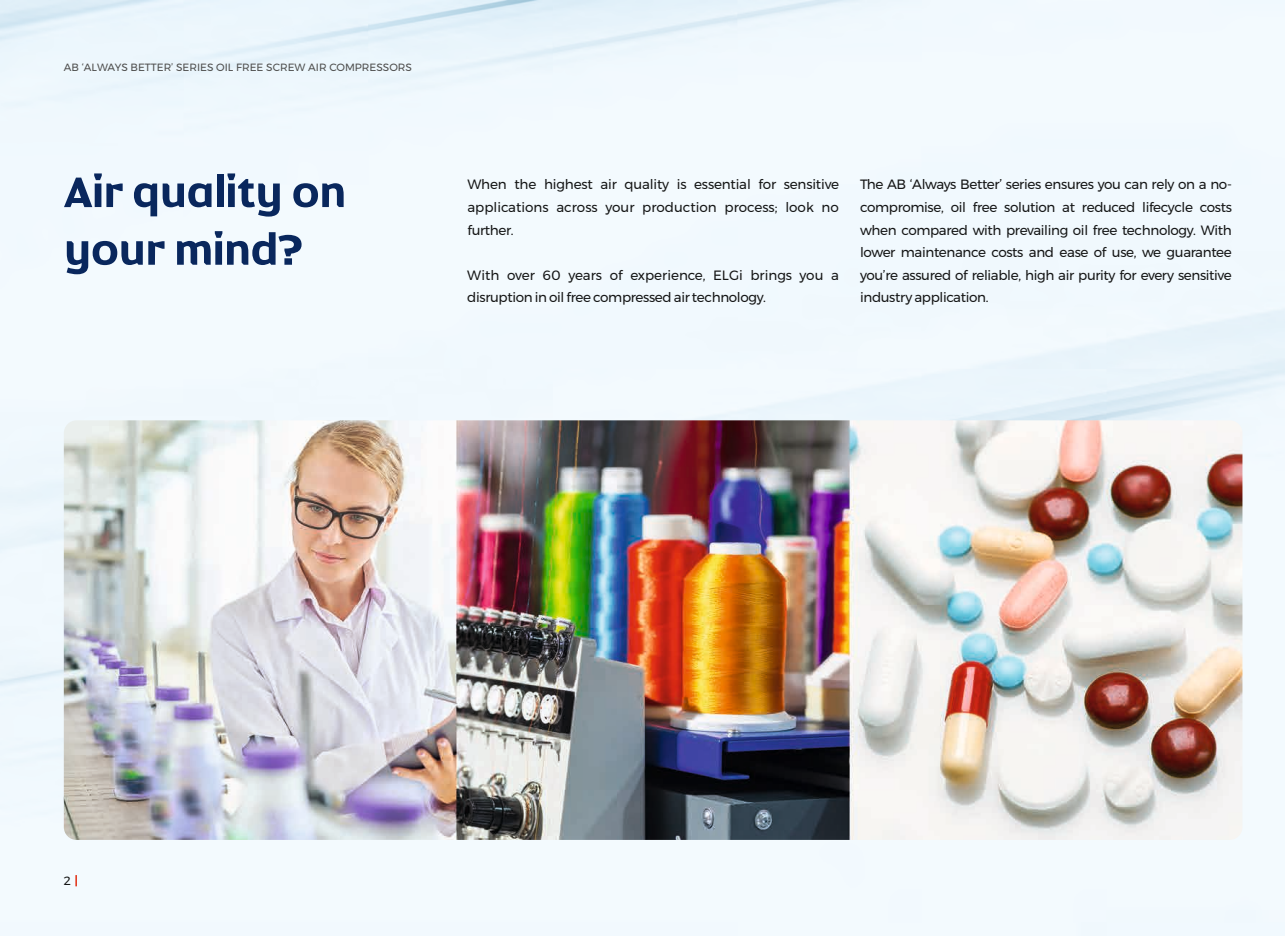
<style>
.page{position:relative;width:1285px;height:936px;background:#fff}
.page>*{position:absolute;margin:0;border:0;box-sizing:border-box;transform-origin:0 0}
.t1{font:700 57.45px/57.6px "Dynasty";color:#09275d}
.t2{font:13.5px/22.6px "Montserrat";letter-spacing:-.025em;color:#151616;text-align:justify}
.t3{font:12px "Montserrat";color:#151616}
.t4{font:10.5px "Montserrat";color:#4e4e4d}
</style>
<div class="page">
<div style="left:0;top:0;width:1284px;height:935px;background:#f2f9fe"></div>
<svg style="left:75px;top:875px;width:2px;height:11px"></svg>
<img style="left:64px;top:420px;width:1178px;height:419px;border-radius:13px">
<p class="t4" style="left:64px;top:60px;width:349px">AB ‘ALWAYS BETTER’ SERIES OIL FREE SCREW AIR COMPRESSORS</p>
<h1 class="t1" style="left:64px;top:161px;width:283px">Air quality on your mind?</h1>
<p class="t2" style="left:467px;top:173px;width:373px">When the highest air quality is essential for sensitive applications across your production process; look no further.</p>
<p class="t2" style="left:467px;top:263px;width:373px">With over 60 years of experience, ELGi brings you a disruption in oil free compressed air technology.</p>
<p class="t2" style="left:860px;top:173px;width:373px">The AB ‘Always Better’ series ensures you can rely on a no&shy;compromise, oil free solution at reduced lifecycle costs when compared with prevailing oil free technology. With lower maintenance costs and ease of use, we guarantee you’re assured of reliable, high air purity for every sensitive industry application.</p>
<p class="t3" style="left:64px;top:873px;width:8px">2</p>
</div>
